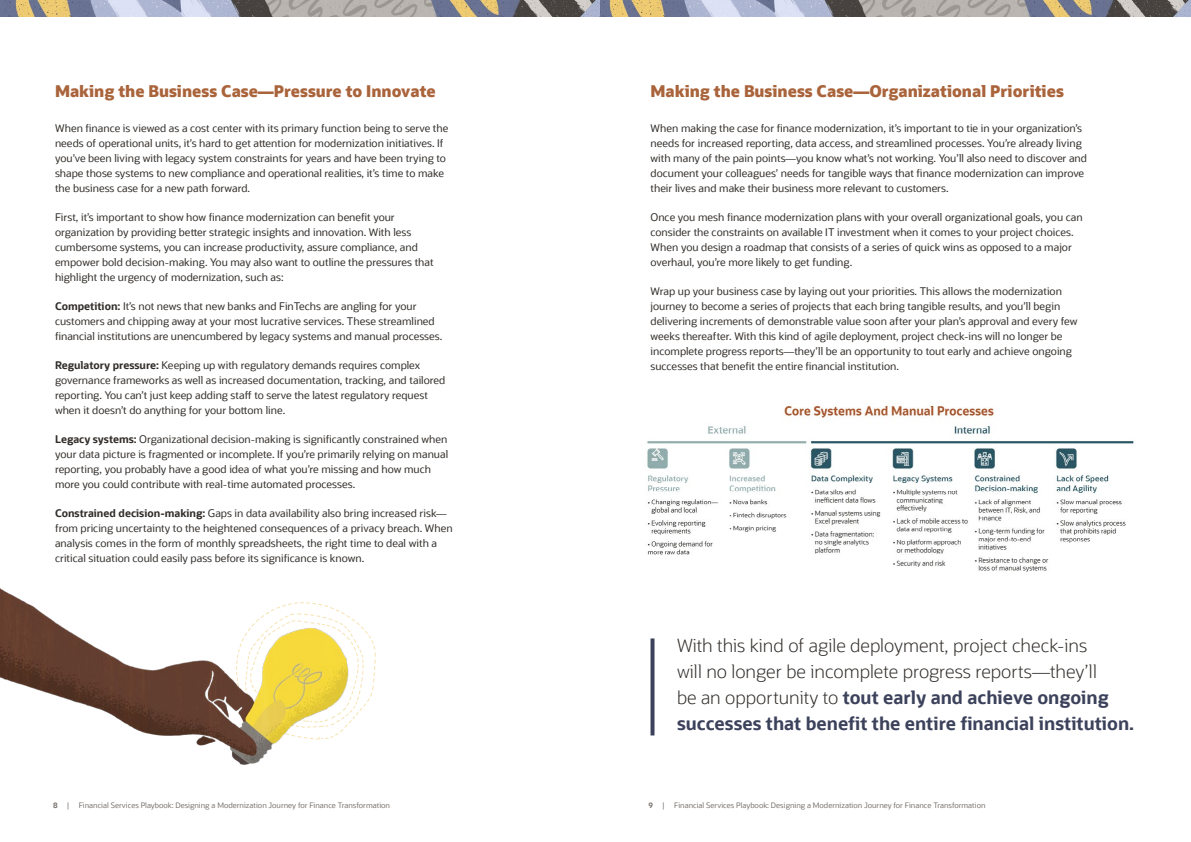
<style>
.page{position:relative;width:1191px;height:842px;background:#fff}
.page>*{position:absolute;margin:0;border:0;box-sizing:border-box;transform-origin:0 0}
.t1{font:300 18px/26px "Oracle Sans";color:#312d2a}
.t2{font:800 16px "Oracle Sans";color:#aa643b}
.t3{font:10.5px/15px "Oracle Sans";color:#312d2a}
.t4{font:7.5px "Oracle Sans";color:#7a736e}
.s1{font-weight:700}
.s2{font-weight:700;color:#3c425b}
</style>
<div class="page">
<svg style="left:359px;top:624px;width:17px;height:87px"></svg>
<img style="left:0;top:588px;width:359px;height:177px">
<img style="left:647px;top:405px;width:487px;height:167px">
<svg style="left:650px;top:638px;width:4px;height:97px"></svg>
<img style="left:599px;top:0;width:592px;height:16px">
<img style="left:0;top:0;width:599px;height:16px">
<p class="t2" style="left:55px;top:81px;width:382px">Making the Business Case—Pressure to Innovate</p>
<p class="t3" style="left:55px;top:121px;width:395px">When finance is viewed as a cost center with its primary function being to serve the needs of operational units, it’s hard to get attention for modernization initiatives. If you’ve been living with legacy system constraints for years and have been trying to shape those systems to new compliance and operational realities, it’s time to make the business case for a new path forward.</p>
<p class="t3" style="left:55px;top:210px;width:380px">First, it’s important to show how finance modernization can benefit your organization by providing better strategic insights and innovation. With less cumbersome systems, you can increase productivity, assure compliance, and empower bold decision-making. You may also want to outline the pressures that highlight the urgency of modernization, such as:</p>
<p class="t3" style="left:55px;top:299px;width:389px"><span class="s1">Competition:</span> It’s not news that new banks and FinTechs are angling for your customers and chipping away at your most lucrative services. These streamlined financial institutions are unencumbered by legacy systems and manual processes.</p>
<p class="t3" style="left:55px;top:358px;width:392px"><span class="s1">Regulatory pressure:</span> Keeping up with regulatory demands requires complex governance frameworks as well as increased documentation, tracking, and tailored reporting. You can’t just keep adding staff to serve the latest regulatory request when it doesn’t do anything for your bottom line.</p>
<p class="t3" style="left:55px;top:432px;width:395px"><span class="s1">Legacy systems:</span> Organizational decision-making is significantly constrained when your data picture is fragmented or incomplete. If you’re primarily relying on manual reporting, you probably have a good idea of what you’re missing and how much more you could contribute with real-time automated processes.</p>
<p class="t3" style="left:55px;top:506px;width:399px"><span class="s1">Constrained decision-making:</span> Gaps in data availability also bring increased risk— from pricing uncertainty to the heightened consequences of a privacy breach. When analysis comes in the form of monthly spreadsheets, the right time to deal with a critical situation could easily pass before its significance is known.</p>
<p class="t2" style="left:650px;top:81px;width:415px">Making the Business Case—Organizational Priorities</p>
<p class="t3" style="left:650px;top:121px;width:438px">When making the case for finance modernization, it’s important to tie in your organization’s needs for increased reporting, data access, and streamlined processes. You’re already living with many of the pain points—you know what’s not working. You’ll also need to discover and document your colleagues’ needs for tangible ways that finance modernization can improve their lives and make their business more relevant to customers.</p>
<p class="t3" style="left:650px;top:210px;width:434px">Once you mesh finance modernization plans with your overall organizational goals, you can consider the constraints on available IT investment when it comes to your project choices.<br>When you design a roadmap that consists of a series of quick wins as opposed to a major overhaul, you’re more likely to get funding.</p>
<p class="t3" style="left:650px;top:284px;width:428px">Wrap up your business case by laying out your priorities. This allows the modernization journey to become a series of projects that each bring tangible results, and you’ll begin delivering increments of demonstrable value soon after your plan’s approval and every few weeks thereafter. With this kind of agile deployment, project check-ins will no longer be incomplete progress reports—they’ll be an opportunity to tout early and achieve ongoing successes that benefit the entire financial institution.</p>
<p class="t1" style="left:677px;top:633px;width:458px">With this kind of agile deployment, project check-ins<br>will no longer be incomplete progress reports—they’ll<br>be an opportunity to <span class="s2">tout early and achieve ongoing successes that benefit the entire financial institution.</span></p>
<p class="t4" style="left:53px;top:800px;width:338px"><span class="s1">8</span> | Financial Services Playbook: Designing a Modernization Journey for Finance Transformation</p>
<p class="t4" style="left:648px;top:800px;width:338px"><span class="s1">9</span> | Financial Services Playbook: Designing a Modernization Journey for Finance Transformation</p>
</div>
